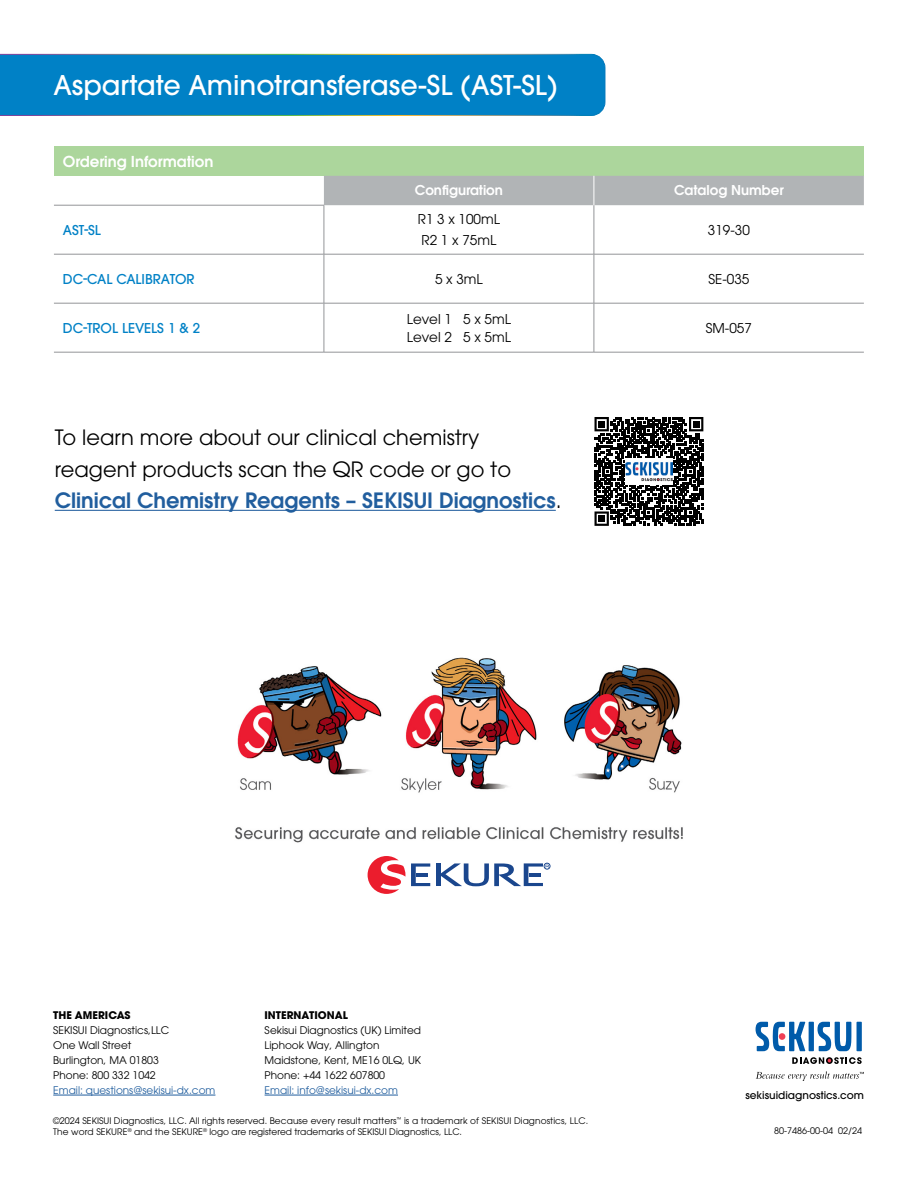
<style>
.page{position:relative;width:918px;height:1188px;background:#fff}
.page>*{position:absolute;margin:0;border:0;box-sizing:border-box;transform-origin:0 0}
.t1{font:500 27px "ITC Avant Garde Std";color:#fff}
.t2{font:21px/31.5px "ITC Avant Garde Std";color:#000}
.t3{font:600 15px "ITC Avant Garde Std";color:#fff}
.t4{font:13.5px/21px "ITC Avant Garde Std";color:#000}
.t5{font:500 13.5px "ITC Avant Garde Std";color:#0081c6}
.t6{font:600 13.5px "ITC Avant Garde Std";color:#fff}
.t7{font:10.5px/15px "ITC Avant Garde Std";color:#000}
.t8{font:10.5px "ITC Avant Garde Std";color:#215e9e}
.t9{font:700 10.5px "ITC Avant Garde Std";color:#000}
.t10{font:500 10.5px "ITC Avant Garde Std";color:#000}
.t11{font:9px/11.2px "ITC Avant Garde Std";color:#000}
.s1{font-weight:600;color:#215e9e}
</style>
<div class="page">
<svg style="left:756px;top:1071px;width:108px;height:10px"></svg>
<div style="left:809px;top:1022px;width:5px;height:29px;background:#005baa"></div>
<div style="left:857px;top:1022px;width:5px;height:29px;background:#005baa"></div>
<svg style="left:818px;top:1022px;width:33px;height:29px"></svg>
<svg style="left:756px;top:1022px;width:49px;height:29px"></svg>
<div style="left:779px;top:1033px;width:6px;height:7px;background:#ef4056;border-radius:50%"></div>
<svg style="left:792px;top:1057px;width:70px;height:7px"></svg>
<div style="left:54px;top:147px;width:810px;height:29px;background:#acd69c"></div>
<hr style="left:54px;top:205px;width:270px;height:1px;background:#939598">
<hr style="left:324px;top:205px;width:1px;height:49px;background:#939598">
<hr style="left:594px;top:205px;width:1px;height:49px;background:#939598">
<hr style="left:54px;top:254px;width:270px;height:1px;background:#939598">
<hr style="left:324px;top:254px;width:270px;height:1px;background:#939598">
<hr style="left:324px;top:254px;width:1px;height:49px;background:#939598">
<hr style="left:594px;top:254px;width:270px;height:1px;background:#939598">
<hr style="left:594px;top:254px;width:1px;height:49px;background:#939598">
<hr style="left:54px;top:303px;width:270px;height:1px;background:#939598">
<hr style="left:324px;top:303px;width:270px;height:1px;background:#939598">
<hr style="left:324px;top:303px;width:1px;height:49px;background:#939598">
<hr style="left:594px;top:303px;width:270px;height:1px;background:#939598">
<hr style="left:594px;top:303px;width:1px;height:49px;background:#939598">
<hr style="left:54px;top:352px;width:270px;height:1px;background:#939598">
<hr style="left:324px;top:352px;width:270px;height:1px;background:#939598">
<hr style="left:594px;top:352px;width:270px;height:1px;background:#939598">
<div style="left:324px;top:176px;width:540px;height:29px;background:#b1b4b6"></div>
<hr style="left:55px;top:510px;width:501px;height:1px;background:#215e9e">
<svg style="left:595px;top:417px;width:108px;height:109px"></svg>
<img style="left:625px;top:458px;width:48px;height:27px">
<img style="left:235px;top:658px;width:448px;height:210px">
<hr style="left:436px;top:863px;width:4px;height:23px;background:#1a468d">
<svg style="left:411px;top:863px;width:19px;height:23px"></svg>
<svg style="left:368px;top:856px;width:37px;height:38px"></svg>
<svg style="left:440px;top:863px;width:110px;height:23px"></svg>
<hr style="left:53px;top:1095px;width:162px;height:1px;background:#215e9e">
<hr style="left:265px;top:1095px;width:133px;height:1px;background:#215e9e">
<div style="left:0;top:54px;width:605px;height:62px;background:#0081c6"></div>
<h1 class="t1" style="left:53px;top:68px;width:506px">Aspartate Aminotransferase-SL (AST-SL)</h1>
<h3 class="t3" style="left:63px;top:151px;width:152px">Ordering Information</h3>
<h3 class="t6" style="left:415px;top:182px;width:90px">Configuration</h3>
<h3 class="t6" style="left:674px;top:182px;width:111px">Catalog Number</h3>
<h3 class="t5" style="left:63px;top:221px;width:39px">AST-SL</h3>
<h3 class="t4" style="left:418px;top:209px;width:84px">R1 3 x 100mL<br>R2 1 x 75mL</h3>
<h3 class="t4" style="left:708px;top:219px;width:43px">319-30</h3>
<h3 class="t5" style="left:63px;top:270px;width:133px">DC-CAL CALIBRATOR</h3>
<h3 class="t4" style="left:435px;top:268px;width:49px">5 x 3mL</h3>
<h3 class="t4" style="left:708px;top:268px;width:42px">SE-035</h3>
<h3 class="t5" style="left:63px;top:319px;width:139px">DC-TROL LEVELS 1 &amp; 2</h3>
<h3 class="t4" style="left:407px;top:310px;width:106px;line-height:18px">Level 1 5 x 5mL<br>Level 2 5 x 5mL</h3>
<h3 class="t4" style="left:706px;top:317px;width:48px">SM-057</h3>
<h2 class="t2" style="left:55px;top:422px;width:508px">To learn more about our clinical chemistry reagent products scan the QR code or go to<br><span class="s1">Clinical Chemistry Reagents – SEKISUI Diagnostics</span>.</h2>
<p class="t9" style="left:53px;top:1008px;width:79px">THE AMERICAS</p>
<p class="t7" style="left:53px;top:1023px;width:118px">SEKISUI Diagnostics,LLC<br>One Wall Street<br>Burlington, MA 01803<br>Phone: 800 332 1042</p>
<p class="t8" style="left:53px;top:1084px;width:164px">Email: questions@sekisui-dx.com</p>
<p class="t9" style="left:265px;top:1008px;width:85px">INTERNATIONAL</p>
<p class="t7" style="left:265px;top:1023px;width:158px">Sekisui Diagnostics (UK) Limited<br>Liphook Way, Allington<br>Maidstone, Kent, ME16 0LQ, UK<br>Phone: +44 1622 607800</p>
<p class="t8" style="left:265px;top:1084px;width:135px">Email: info@sekisui-dx.com</p>
<p class="t11" style="left:53px;top:1115px;width:537px">©2024 SEKISUI Diagnostics, LLC. All rights reserved. Because every result matters<sup>™</sup> is a trademark of SEKISUI Diagnostics, LLC.<br>The word SEKURE<sup>®</sup> and the SEKURE<sup>®</sup> logo are registered trademarks of SEKISUI Diagnostics, LLC.</p>
<p class="t10" style="left:745px;top:1089px;width:120px">sekisuidiagnostics.com</p>
<p class="t11" style="left:774px;top:1125px;width:89px">80-7486-00-04 02/24</p>
</div>
